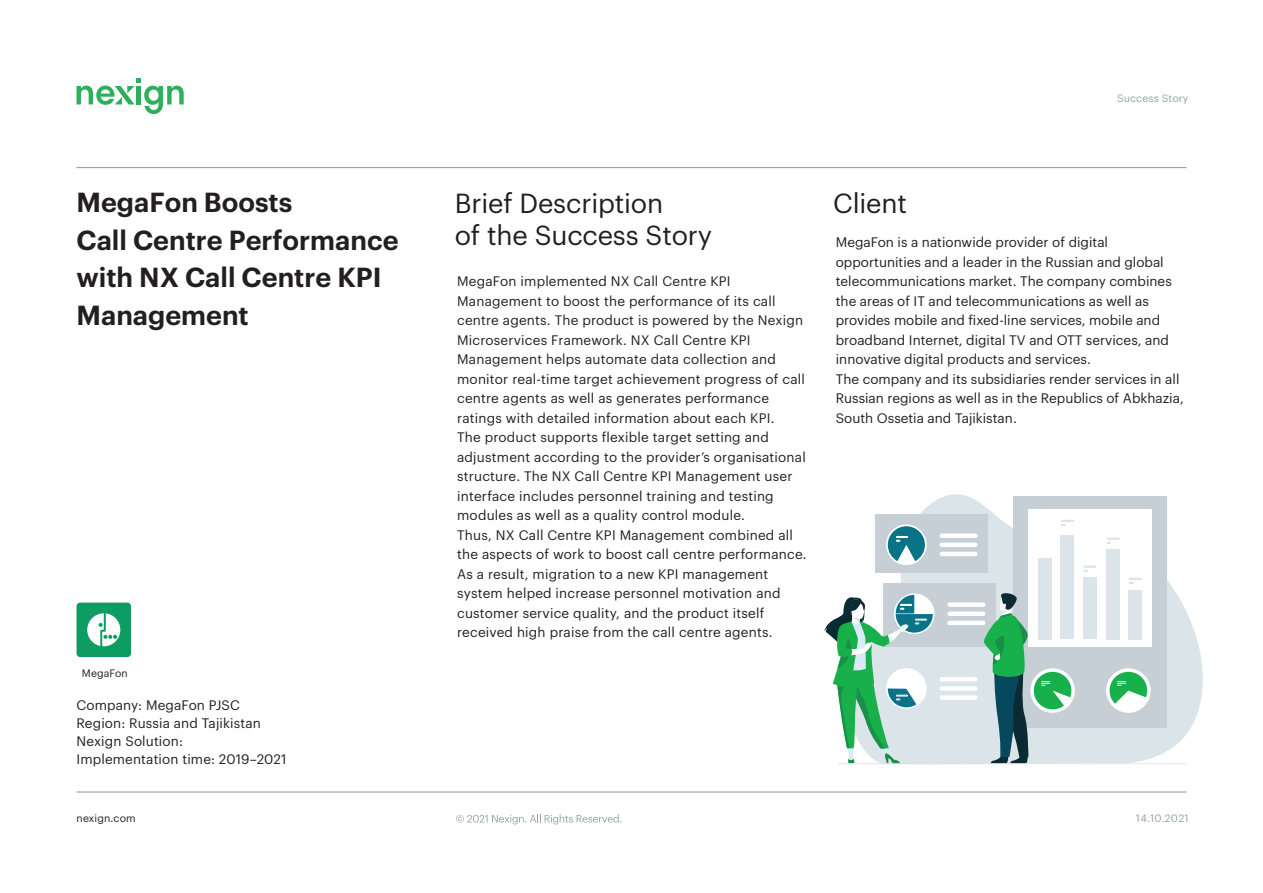
<style>
.page{position:relative;width:1263px;height:893px;background:#fff}
.page>*{position:absolute;margin:0;border:0;box-sizing:border-box;transform-origin:0 0}
.t1{font:600 27px/37.5px "Graphik LC";color:#231f20}
.t2{font:27px/32.4px "Graphik LC";letter-spacing:-.005em;color:#231f20}
.t3{font:13.5px/19.5px "Graphik LC";letter-spacing:.015em;color:#231f20}
.t4{font:10.5px "Graphik LC";letter-spacing:.015em;color:#92a2a9}
.t5{font:10.5px "Graphik LC";letter-spacing:.01em;color:#231f20}
</style>
<div class="page">
<div style="left:77px;top:603px;width:54px;height:54px;background:#0d9d62;border-radius:4px"></div>
<svg style="left:87px;top:613px;width:33px;height:33px"></svg>
<svg style="left:875px;top:494px;width:328px;height:271px;fill:#dae4e9"></svg>
<div style="left:1013px;top:496px;width:153px;height:231px;background:#c7cfd6"></div>
<div style="left:1028px;top:509px;width:123px;height:138px;background:#fff"></div>
<svg style="left:1030px;top:668px;width:45px;height:45px"></svg>
<div style="left:1106px;top:668px;width:44px;height:45px;background:#fff;border-radius:50%"></div>
<svg style="left:1109px;top:672px;width:38px;height:32px"></svg>
<svg style="left:1034px;top:672px;width:37px;height:37px"></svg>
<div style="left:1039px;top:558px;width:13px;height:81px;background:#dae4e9"></div>
<div style="left:1060px;top:535px;width:13px;height:104px;background:#dae4e9"></div>
<div style="left:1083px;top:578px;width:13px;height:61px;background:#dae4e9"></div>
<div style="left:1106px;top:549px;width:13px;height:90px;background:#dae4e9"></div>
<div style="left:1129px;top:590px;width:13px;height:49px;background:#dae4e9"></div>
<hr style="left:1106px;top:537px;width:14px;height:3px;background:#dae4e9">
<svg style="left:1061px;top:520px;width:13px;height:6px"></svg>
<hr style="left:1083px;top:565px;width:14px;height:3px;background:#dae4e9">
<svg style="left:1129px;top:578px;width:13px;height:6px"></svg>
<div style="left:883px;top:584px;width:113px;height:63px;background:#c7cfd6"></div>
<svg style="left:894px;top:593px;width:40px;height:41px"></svg>
<div style="left:947px;top:602px;width:38px;height:5px;background:#fff;border-radius:2px"></div>
<div style="left:947px;top:611px;width:38px;height:5px;background:#fff;border-radius:2px"></div>
<hr style="left:947px;top:621px;width:38px;height:4px;background:#fff;border-radius:2px">
<div style="left:876px;top:658px;width:112px;height:65px;background:#dae4e9"></div>
<hr style="left:939px;top:677px;width:38px;height:4px;background:#fff;border-radius:2px">
<div style="left:939px;top:686px;width:38px;height:5px;background:#fff;border-radius:2px"></div>
<div style="left:939px;top:695px;width:38px;height:5px;background:#fff;border-radius:2px"></div>
<div style="left:876px;top:515px;width:112px;height:58px;background:#c7cfd6"></div>
<svg style="left:886px;top:524px;width:41px;height:41px"></svg>
<div style="left:939px;top:533px;width:38px;height:5px;background:#fff;border-radius:2px"></div>
<hr style="left:939px;top:543px;width:38px;height:4px;background:#fff;border-radius:2px">
<hr style="left:939px;top:552px;width:38px;height:4px;background:#fff;border-radius:2px">
<svg style="left:888px;top:526px;width:37px;height:35px"></svg>
<svg style="left:983px;top:591px;width:45px;height:172px"></svg>
<svg style="left:824px;top:594px;width:109px;height:169px"></svg>
<hr style="left:838px;top:763px;width:349px;height:1px;background:#dae4e9">
<svg style="left:456px;top:814px;width:165px;height:10px"></svg>
<hr style="left:77px;top:167px;width:1109px;height:1px;background:#869ba2">
<hr style="left:77px;top:792px;width:1109px;height:1px;background:#869ba2">
<svg style="left:77px;top:78px;width:107px;height:36px"></svg>
<p class="t4" style="left:1117px;top:90px;width:73px">Success Story</p>
<h1 class="t1" style="left:77px;top:182px;width:323px">MegaFon Boosts<br>Call Centre Performance with NX Call Centre KPI<br>Management</h1>
<h1 class="t2" style="left:455px;top:185px;width:259px">Brief Description<br>of the Success Story</h1>
<h1 class="t2" style="left:833px;top:185px;width:75px">Client</h1>
<p class="t3" style="left:836px;top:231px;width:349px">MegaFon is a nationwide provider of digital opportunities and a leader in the Russian and global telecommunications market. The company combines the areas of IT and telecommunications as well as provides mobile and fixed-line services, mobile and broadband Internet, digital TV and OTT services, and innovative digital products and services.<br>The company and its subsidiaries render services in all Russian regions as well as in the Republics of Abkhazia, South Ossetia and Tajikistan.</p>
<p class="t3" style="left:457px;top:271px;width:351px">MegaFon implemented NX Call Centre KPI Management to boost the performance of its call centre agents. The product is powered by the Nexign Microservices Framework. NX Call Centre KPI Management helps automate data collection and monitor real-time target achievement progress of call centre agents as well as generates performance ratings with detailed information about each KPI.<br>The product supports flexible target setting and adjustment according to the provider’s organisational structure. The NX Call Centre KPI Management user interface includes personnel training and testing modules as well as a quality control module.<br>Thus, NX Call Centre KPI Management combined all the aspects of work to boost call centre performance.<br>As a result, migration to a new KPI management system helped increase personnel motivation and customer service quality, and the product itself received high praise from the call centre agents.</p>
<p class="t5" style="left:82px;top:665px;width:47px">MegaFon</p>
<p class="t3" style="left:77px;top:695px;width:212px;line-height:18px">Company: MegaFon PJSC<br>Region: Russia and Tajikistan<br>Nexign Solution:<br>Implementation time: 2019–2021</p>
<p class="t5" style="left:77px;top:810px;width:61px">nexign.com</p>
<p class="t4" style="left:1136px;top:810px;width:54px">14.10.2021</p>
</div>
